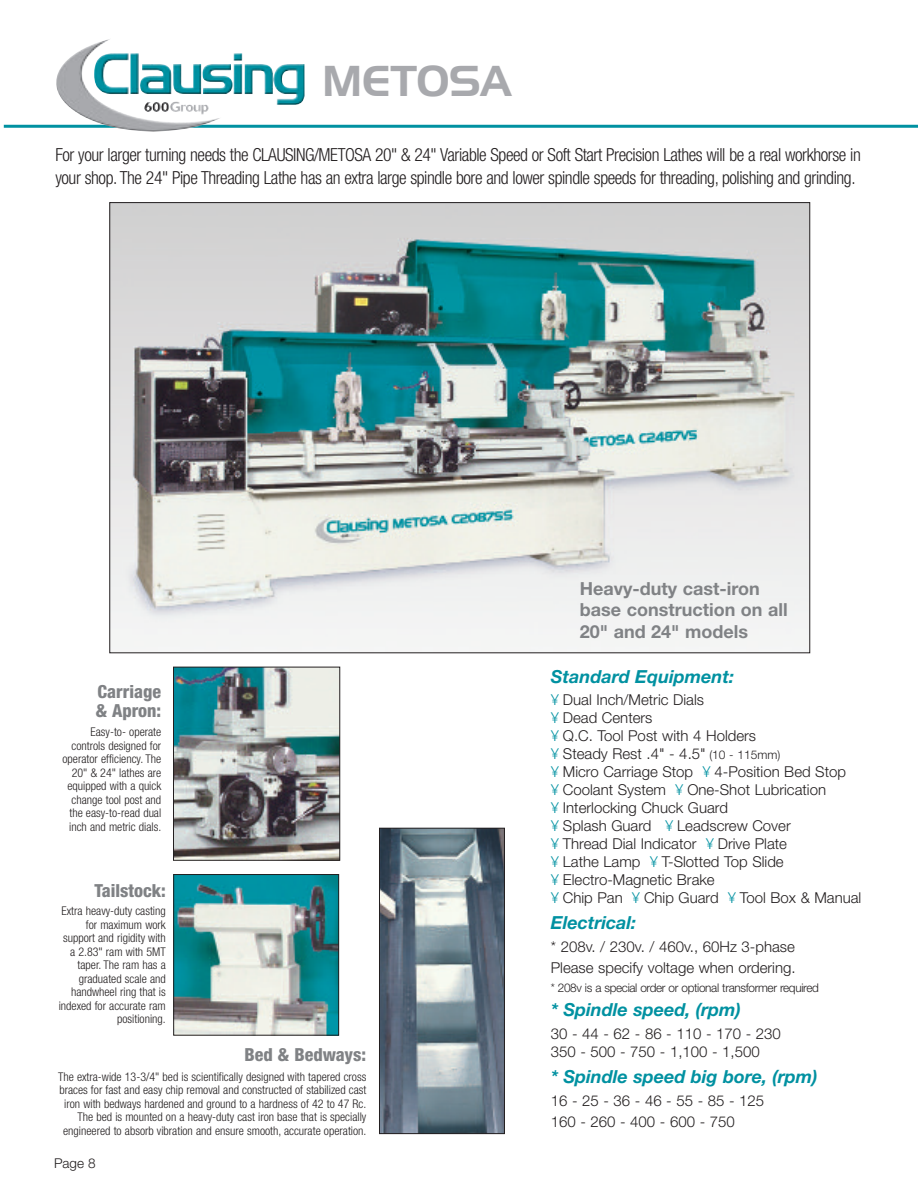
<style>
.page{position:relative;width:918px;height:1188px;background:#fff}
.page>*{position:absolute;margin:0;border:0;box-sizing:border-box;transform-origin:0 0}
.t1{font:42px "Handel Gothic BT";color:#a8a9ad}
.t2{font:300 condensed 18px/22.5px "Helvetica Neue";letter-spacing:-.025em;color:#231f20}
.t3{font:italic 700 18px "Helvetica Neue";color:#0091a1}
.t4{font:700 18px/21.6px "Helvetica Neue";color:#808285}
.t5{font:800 condensed 18px/18.8px "Helvetica Neue";color:#808285}
.t6{font:300 15px/18px "Helvetica Neue";color:#231f20}
.t7{font:300 13.5px "Helvetica Neue";color:#231f20}
.t8{font:300 condensed 12px/13.5px "Helvetica Neue";color:#231f20;text-align:right}
.t9{font:300 12px "Helvetica Neue";letter-spacing:-.03em;color:#231f20}
.s1{color:#0091a1}
.s2{font-size:12px}
</style>
<div class="page">
<hr style="left:4px;top:125px;width:914px;height:3px;background:#0091a1">
<img style="left:56px;top:39px;width:248px;height:93px">
<img style="left:111px;top:204px;width:697px;height:447px">
<img style="left:381px;top:830px;width:122px;height:302px">
<div style="left:379px;top:828px;width:126px;height:306px;border:1px solid #231f20"></div>
<img style="left:175px;top:876px;width:162px;height:158px">
<div style="left:173px;top:874px;width:166px;height:162px;border:1px solid #231f20"></div>
<img style="left:175px;top:669px;width:163px;height:190px">
<div style="left:173px;top:667px;width:167px;height:194px;border:1px solid #231f20"></div>
<h1 class="t1" style="left:322px;top:66px;width:191px">METOSA</h1>
<p class="t2" style="left:55px;top:145px;width:807px">For your larger turning needs the CLAUSING/METOSA 20" &amp; 24" Variable Speed or Soft Start Precision Lathes will be a real workhorse in your shop. The 24" Pipe Threading Lathe has an extra large spindle bore and lower spindle speeds for threading, polishing and grinding.</p>
<h2 class="t5" style="left:96px;top:684px;width:67px">Carriage &amp; Apron:</h2>
<p class="t8" style="left:62px;top:726px;width:100px">Easy-to- operate controls designed for operator efficiency. The<br>20" &amp; 24" lathes are equipped with a quick change tool post and the easy-to-read dual inch and metric dials.</p>
<h2 class="t5" style="left:94px;top:883px;width:73px">Tailstock:</h2>
<p class="t8" style="left:59px;top:905px;width:109px">Extra heavy-duty casting for maximum work support and rigidity with a 2.83" ram with 5MT taper. The ram has a graduated scale and handwheel ring that is indexed for accurate ram positioning.</p>
<h2 class="t5" style="left:244px;top:1047px;width:123px">Bed &amp; Bedways:</h2>
<p class="t8" style="left:58px;top:1071px;width:310px">The extra-wide 13-3/4" bed is scientifically designed with tapered cross braces for fast and easy chip removal and constructed of stabilized cast iron with bedways hardened and ground to a hardness of 42 to 47 Rc.<br>The bed is mounted on a heavy-duty cast iron base that is specially engineered to absorb vibration and ensure smooth, accurate operation.</p>
<p class="t7" style="left:54px;top:1158px;width:43px">Page 8</p>
<h2 class="t4" style="left:580px;top:579px;width:209px">Heavy-duty cast-iron base construction on all<br>20" and 24" models</h2>
<h2 class="t3" style="left:551px;top:670px;width:185px">Standard Equipment:</h2>
<p class="t6" style="left:551px;top:692px;width:312px"><span class="s1">¥</span> Dual Inch/Metric Dials<br><span class="s1">¥</span> Dead Centers<br><span class="s1">¥</span> Q.C. Tool Post with 4 Holders<br><span class="s1">¥</span> Steady Rest .4" - 4.5" <span class="s2">(10 - 115mm)<br></span><span class="s1">¥</span> Micro Carriage Stop <span class="s1">¥</span> 4-Position Bed Stop<br><span class="s1">¥</span> Coolant System <span class="s1">¥</span> One-Shot Lubrication<br><span class="s1">¥</span> Interlocking Chuck Guard<br><span class="s1">¥</span> Splash Guard <span class="s1">¥</span> Leadscrew Cover<br><span class="s1">¥</span> Thread Dial Indicator <span class="s1">¥</span> Drive Plate<br><span class="s1">¥</span> Lathe Lamp <span class="s1">¥</span> T-Slotted Top Slide<br><span class="s1">¥</span> Electro-Magnetic Brake<br><span class="s1">¥</span> Chip Pan <span class="s1">¥</span> Chip Guard <span class="s1">¥</span> Tool Box &amp; Manual</p>
<h2 class="t3" style="left:551px;top:916px;width:87px">Electrical:</h2>
<p class="t6" style="left:551px;top:937px;width:246px;line-height:21px">* 208v. / 230v. / 460v., 60Hz 3-phase<br>Please specify voltage when ordering.</p>
<p class="t9" style="left:551px;top:983px;width:270px">* 208v is a special order or optional transformer required</p>
<h2 class="t3" style="left:551px;top:1004px;width:192px">* Spindle speed, (rpm)</h2>
<p class="t6" style="left:551px;top:1026px;width:232px">30 - 44 - 62 - 86 - 110 - 170 - 230<br>350 - 500 - 750 - 1,100 - 1,500</p>
<h2 class="t3" style="left:551px;top:1070px;width:268px">* Spindle speed big bore, (rpm)</h2>
<p class="t6" style="left:551px;top:1091px;width:215px;line-height:21px">16 - 25 - 36 - 46 - 55 - 85 - 125<br>160 - 260 - 400 - 600 - 750</p>
</div>
